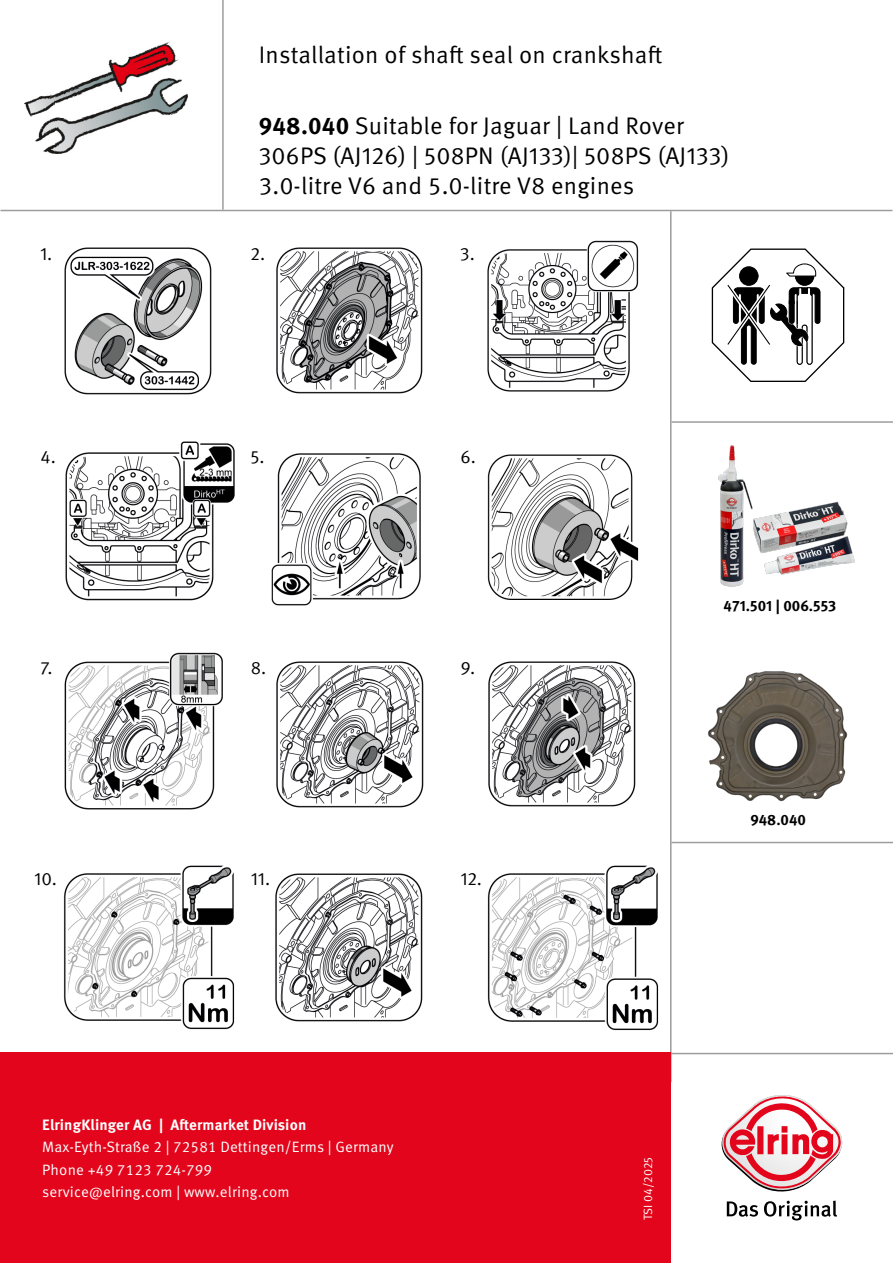
<style>
.page{position:relative;width:893px;height:1263px;background:#fff}
.page>*{position:absolute;margin:0;border:0;box-sizing:border-box;transform-origin:0 0}
.t1{font:24px/30px "Meta Pro Norm";letter-spacing:.01em;color:#000}
.t2{font:18px "Meta Pro Norm";color:#000}
.t3{font:15px/22.5px "Meta Pro Norm";letter-spacing:.01em;color:#fff}
.t4{font:700 15px "Meta Pro";letter-spacing:.01em;color:#fff}
.t5{font:700 15px "Meta Pro";color:#000}
.t6{font:12px "Meta Pro Norm";color:#fff}
.s1{font-family:"Meta Pro";font-weight:700}
</style>
<div class="page">
<svg style="left:727px;top:1201px;width:31px;height:16px"></svg>
<svg style="left:764px;top:1200px;width:73px;height:20px"></svg>
<svg style="left:721px;top:1095px;width:122px;height:97px"></svg>
<hr style="left:670px;top:211px;width:1px;height:871px;background:#9d9d9c">
<hr style="left:0;top:210px;width:892px;height:1px;background:#9d9d9c">
<hr style="left:671px;top:421px;width:222px;height:2px;background:#9d9d9c">
<hr style="left:671px;top:1053px;width:222px;height:1px;background:#9d9d9c">
<hr style="left:222px;top:0;width:2px;height:210px;background:#9d9d9c">
<img style="left:25px;top:42px;width:162px;height:111px">
<hr style="left:671px;top:842px;width:222px;height:1px;background:#9d9d9c">
<div style="left:0;top:1052px;width:671px;height:211px;background:#e3051b"></div>
<img style="left:707px;top:671px;width:141px;height:131px">
<img style="left:761px;top:501px;width:94px;height:74px">
<img style="left:718px;top:445px;width:43px;height:142px">
<svg style="left:711px;top:248px;width:134px;height:134px"></svg>
<img style="left:64px;top:247px;width:148px;height:148px">
<img style="left:276px;top:247px;width:147px;height:147px">
<img style="left:487px;top:240px;width:152px;height:152px">
<img style="left:65px;top:441px;width:170px;height:160px">
<img style="left:271px;top:453px;width:150px;height:153px">
<img style="left:487px;top:454px;width:152px;height:146px">
<img style="left:64px;top:653px;width:159px;height:157px">
<img style="left:276px;top:661px;width:148px;height:147px">
<img style="left:488px;top:661px;width:148px;height:146px">
<img style="left:63px;top:865px;width:172px;height:165px">
<img style="left:275px;top:873px;width:148px;height:149px">
<img style="left:487px;top:865px;width:172px;height:166px">
<p class="t1" style="left:259px;top:38px;width:405px">Installation of shaft seal on crankshaft</p>
<p class="t1" style="left:259px;top:109px;width:472px"><span class="s1">948.040</span> Suitable for Jaguar | Land Rover<br>306PS (AJ126) | 508PN (AJ133)| 508PS (AJ133)<br>3.0-litre V6 and 5.0-litre V8 engines</p>
<p class="t2" style="left:40px;top:240px;width:14px">1.</p>
<p class="t2" style="left:251px;top:240px;width:16px">2.</p>
<p class="t2" style="left:460px;top:240px;width:16px">3.</p>
<p class="t2" style="left:41px;top:443px;width:17px">4.</p>
<p class="t2" style="left:251px;top:443px;width:15px">5.</p>
<p class="t2" style="left:460px;top:443px;width:17px">6.</p>
<p class="t2" style="left:41px;top:654px;width:13px">7.</p>
<p class="t2" style="left:251px;top:654px;width:17px">8.</p>
<p class="t2" style="left:460px;top:654px;width:16px">9.</p>
<p class="t2" style="left:34px;top:865px;width:24px">10.</p>
<p class="t2" style="left:251px;top:865px;width:21px">11.</p>
<p class="t2" style="left:460px;top:865px;width:23px">12.</p>
<p class="t4" style="left:42px;top:1113px;width:266px">ElringKlinger AG | Aftermarket Division</p>
<p class="t3" style="left:42px;top:1135px;width:353px">Max-Eyth-Straße 2 | 72581 Dettingen/Erms | Germany<br>Phone +49 7123 724-799<br>service@elring.com | www.elring.com</p>
<p class="t5" style="left:724px;top:594px;width:114px">471.501 | 006.553</p>
<p class="t5" style="left:750px;top:808px;width:57px">948.040</p>
<p class="t6" style="left:639px;top:1220px;width:64px;rotate:-90deg">TSI 04/2025</p>
</div>
